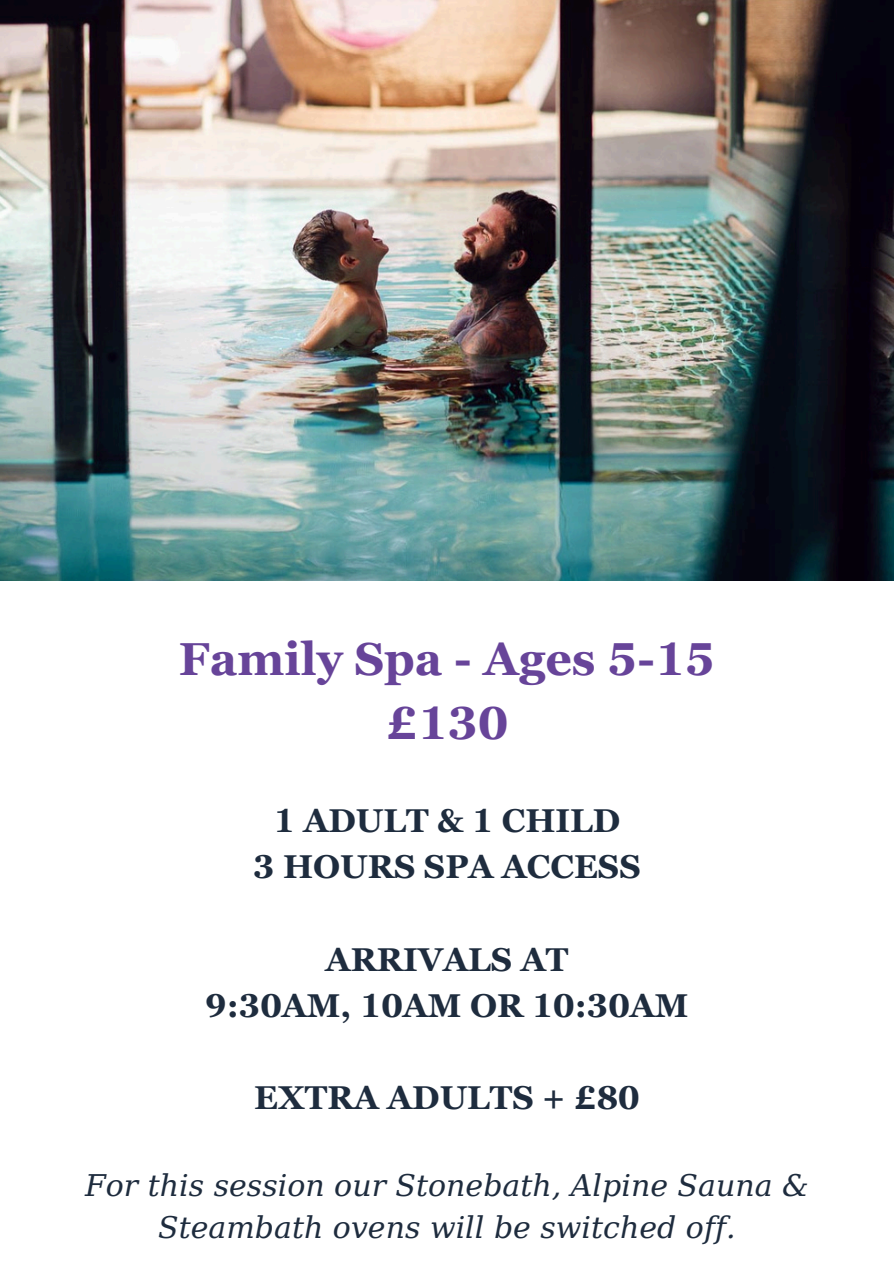
<style>
.page{position:relative;width:894px;height:1264px;background:#fff}
.page>*{position:absolute;margin:0;border:0;box-sizing:border-box;transform-origin:0 0}
.t1{font:700 46.2px/64.2px "Georgia Pro";color:#674499;text-align:center}
.t2{font:700 33px/46.2px "Georgia Pro";color:#1e2c3e;text-align:center}
.t3{font:italic 30px/41.7px "DejaVu Serif";color:#1e2c3e;text-align:center}
</style>
<div class="page">
<img style="left:0;top:0;width:893px;height:580px">
<h1 class="t1" style="left:179px;top:626px;width:538px">Family Spa - Ages 5-15 £130</h1>
<h2 class="t2" style="left:253px;top:797px;width:389px">1 ADULT &amp; 1 CHILD<br>3 HOURS SPA ACCESS</h2>
<h2 class="t2" style="left:205px;top:936px;width:485px">ARRIVALS AT<br>9:30AM, 10AM OR 10:30AM</h2>
<h2 class="t2" style="left:254px;top:1074px;width:386px">EXTRA ADULTS + £80</h2>
<p class="t3" style="left:85px;top:1164px;width:725px">For this session our Stonebath, Alpine Sauna &amp;<br>Steambath ovens will be switched off.</p>
</div>
